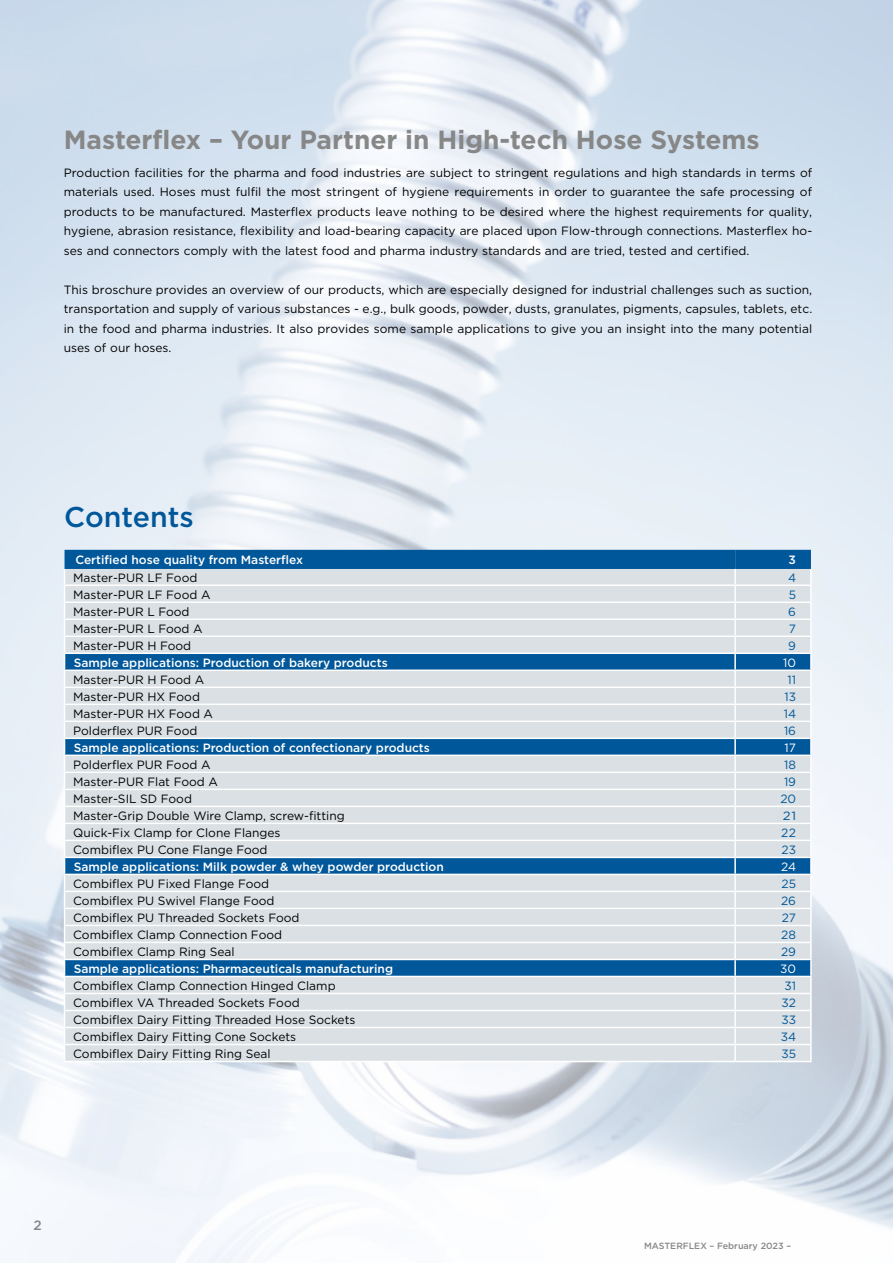
<style>
.page{position:relative;width:893px;height:1263px;background:#fff}
.page>*{position:absolute;margin:0;border:0;box-sizing:border-box;transform-origin:0 0}
.t1{font:500 28.65px "Gotham";color:#00579a}
.t2{font:700 26.25px "Gotham";color:#878787}
.t3{font:500 13.5px "Gotham";color:#878787}
.t4{font:12px/19.5px "Gotham";color:#000;text-align:justify}
.t5{font:500 12px "Gotham";color:#fff}
.t6{font:12px "Gotham";color:#00579a}
.t7{font:12px "Gotham";color:#fff}
.t8{font:12px "Gotham";color:#00579a;scale:1.1 1}
.t9{font:500 9px "Gotham";color:#878787}
</style>
<div class="page">
<div style="left:65px;top:550px;width:669px;height:19px;background:#00579a"></div>
<svg style="left:65px;top:569px;width:669px;height:492px;background:#bdced9"></svg>
<hr style="left:64px;top:584px;width:671px;height:2px;background:#fff">
<hr style="left:64px;top:601px;width:671px;height:2px;background:#fff">
<hr style="left:64px;top:618px;width:671px;height:2px;background:#fff">
<hr style="left:64px;top:635px;width:671px;height:2px;background:#fff">
<hr style="left:64px;top:652px;width:671px;height:2px;background:#fff">
<hr style="left:64px;top:669px;width:671px;height:2px;background:#fff">
<hr style="left:64px;top:686px;width:671px;height:2px;background:#fff">
<hr style="left:64px;top:703px;width:671px;height:2px;background:#fff">
<hr style="left:64px;top:720px;width:671px;height:2px;background:#fff">
<hr style="left:64px;top:737px;width:671px;height:2px;background:#fff">
<hr style="left:64px;top:754px;width:671px;height:2px;background:#fff">
<hr style="left:64px;top:772px;width:671px;height:1px;background:#fff">
<hr style="left:64px;top:789px;width:671px;height:1px;background:#fff">
<hr style="left:64px;top:806px;width:671px;height:1px;background:#fff">
<hr style="left:64px;top:823px;width:671px;height:1px;background:#fff">
<hr style="left:64px;top:840px;width:671px;height:1px;background:#fff">
<hr style="left:64px;top:857px;width:671px;height:1px;background:#fff">
<hr style="left:64px;top:874px;width:671px;height:1px;background:#fff">
<hr style="left:64px;top:891px;width:671px;height:1px;background:#fff">
<hr style="left:64px;top:908px;width:671px;height:1px;background:#fff">
<hr style="left:64px;top:925px;width:671px;height:1px;background:#fff">
<hr style="left:64px;top:942px;width:671px;height:1px;background:#fff">
<hr style="left:64px;top:959px;width:671px;height:1px;background:#fff">
<hr style="left:64px;top:976px;width:671px;height:1px;background:#fff">
<hr style="left:64px;top:993px;width:671px;height:1px;background:#fff">
<hr style="left:64px;top:1010px;width:671px;height:1px;background:#fff">
<hr style="left:64px;top:1027px;width:671px;height:1px;background:#fff">
<hr style="left:64px;top:1044px;width:671px;height:1px;background:#fff">
<svg style="left:734px;top:550px;width:78px;height:511px;background:#bbcdda"></svg>
<h2 class="t2" style="left:64px;top:122px;width:697px">Masterflex – Your Partner in High-tech Hose Systems</h2>
<p class="t4" style="left:64px;top:162px;width:750px">Production facilities for the pharma and food industries are subject to stringent regulations and high standards in terms of materials used. Hoses must fulfil the most stringent of hygiene requirements in order to guarantee the safe processing of products to be manufactured. Masterflex products leave nothing to be desired where the highest requirements for quality, hygiene, abrasion resistance, flexibility and load-bearing capacity are placed upon Flow-through connections. Masterflex ho&shy;ses and connectors comply with the latest food and pharma industry standards and are tried, tested and certified.</p>
<p class="t4" style="left:64px;top:279px;width:750px">This broschure provides an overview of our products, which are especially designed for industrial challenges such as suction, transportation and supply of various substances - e.g., bulk goods, powder, dusts, granulates, pigments, capsules, tablets, etc. in the food and pharma industries. It also provides some sample applications to give you an insight into the many potential uses of our hoses.</p>
<h1 class="t1" style="left:64px;top:499px;width:131px">Contents</h1>
<p class="t5" style="left:75px;top:552px;width:229px">Certified hose quality from Masterflex</p>
<p class="t5" style="left:789px;top:552px;width:9px">3</p>
<p class="t4" style="left:73px;top:567px;width:126px">Master-PUR LF Food</p>
<p class="t6" style="left:788px;top:570px;width:10px">4</p>
<p class="t4" style="left:73px;top:584px;width:139px">Master-PUR LF Food A</p>
<p class="t6" style="left:789px;top:587px;width:9px">5</p>
<p class="t4" style="left:73px;top:601px;width:118px">Master-PUR L Food</p>
<p class="t6" style="left:788px;top:604px;width:9px">6</p>
<p class="t4" style="left:73px;top:618px;width:131px">Master-PUR L Food A</p>
<p class="t6" style="left:789px;top:621px;width:9px">7</p>
<p class="t4" style="left:73px;top:635px;width:120px">Master-PUR H Food</p>
<p class="t6" style="left:788px;top:638px;width:9px">9</p>
<p class="t5" style="left:74px;top:654px;width:315px">Sample applications: Production of bakery products</p>
<p class="t7" style="left:783px;top:655px;width:14px">10</p>
<p class="t4" style="left:73px;top:669px;width:133px">Master-PUR H Food A</p>
<p class="t6" style="left:787px;top:672px;width:10px">11</p>
<p class="t4" style="left:73px;top:686px;width:128px">Master-PUR HX Food</p>
<p class="t6" style="left:784px;top:689px;width:13px">13</p>
<p class="t4" style="left:73px;top:703px;width:141px">Master-PUR HX Food A</p>
<p class="t6" style="left:784px;top:706px;width:14px">14</p>
<p class="t4" style="left:73px;top:720px;width:126px">Polderflex PUR Food</p>
<p class="t6" style="left:784px;top:723px;width:14px">16</p>
<p class="t5" style="left:74px;top:739px;width:358px">Sample applications: Production of confectionary products</p>
<p class="t7" style="left:785px;top:740px;width:13px">17</p>
<p class="t4" style="left:73px;top:754px;width:139px">Polderflex PUR Food A</p>
<p class="t6" style="left:784px;top:757px;width:13px">18</p>
<p class="t4" style="left:73px;top:771px;width:146px">Master-PUR Flat Food A</p>
<p class="t6" style="left:784px;top:774px;width:14px">19</p>
<p class="t4" style="left:73px;top:788px;width:120px">Master-SIL SD Food</p>
<p class="t6" style="left:781px;top:791px;width:17px">20</p>
<p class="t4" style="left:73px;top:805px;width:273px">Master-Grip Double Wire Clamp, screw-fitting</p>
<p class="t8" style="left:783px;top:808px;width:14px">21</p>
<p class="t4" style="left:73px;top:822px;width:209px">Quick-Fix Clamp for Clone Flanges</p>
<p class="t6" style="left:781px;top:825px;width:16px">22</p>
<p class="t4" style="left:73px;top:839px;width:196px">Combiflex PU Cone Flange Food</p>
<p class="t6" style="left:781px;top:842px;width:16px">23</p>
<p class="t5" style="left:74px;top:858px;width:372px">Sample applications: Milk powder &amp; whey powder production</p>
<p class="t7" style="left:781px;top:859px;width:16px">24</p>
<p class="t4" style="left:73px;top:873px;width:197px">Combiflex PU Fixed Flange Food</p>
<p class="t6" style="left:781px;top:876px;width:16px">25</p>
<p class="t4" style="left:73px;top:890px;width:203px">Combiflex PU Swivel Flange Food</p>
<p class="t6" style="left:781px;top:893px;width:16px">26</p>
<p class="t4" style="left:73px;top:907px;width:228px">Combiflex PU Threaded Sockets Food</p>
<p class="t6" style="left:782px;top:910px;width:16px">27</p>
<p class="t4" style="left:73px;top:924px;width:210px">Combiflex Clamp Connection Food</p>
<p class="t6" style="left:781px;top:927px;width:16px">28</p>
<p class="t4" style="left:73px;top:941px;width:163px">Combiflex Clamp Ring Seal</p>
<p class="t6" style="left:781px;top:944px;width:16px">29</p>
<p class="t5" style="left:74px;top:961px;width:321px">Sample applications: Pharmaceuticals manufacturing</p>
<p class="t7" style="left:780px;top:961px;width:17px">30</p>
<p class="t4" style="left:73px;top:975px;width:264px">Combiflex Clamp Connection Hinged Clamp</p>
<p class="t6" style="left:784px;top:978px;width:13px">31</p>
<p class="t4" style="left:73px;top:992px;width:228px">Combiflex VA Threaded Sockets Food</p>
<p class="t6" style="left:781px;top:995px;width:16px">32</p>
<p class="t4" style="left:73px;top:1009px;width:284px">Combiflex Dairy Fitting Threaded Hose Sockets</p>
<p class="t6" style="left:781px;top:1012px;width:16px">33</p>
<p class="t4" style="left:73px;top:1026px;width:225px">Combiflex Dairy Fitting Cone Sockets</p>
<p class="t6" style="left:781px;top:1029px;width:17px">34</p>
<p class="t4" style="left:73px;top:1043px;width:199px">Combiflex Dairy Fitting Ring Seal</p>
<p class="t6" style="left:781px;top:1046px;width:16px">35</p>
<p class="t3" style="left:34px;top:1216px;width:10px">2</p>
<p class="t9" style="left:644px;top:1240px;width:149px">MASTERFLEX – February 2023 –</p>
</div>
